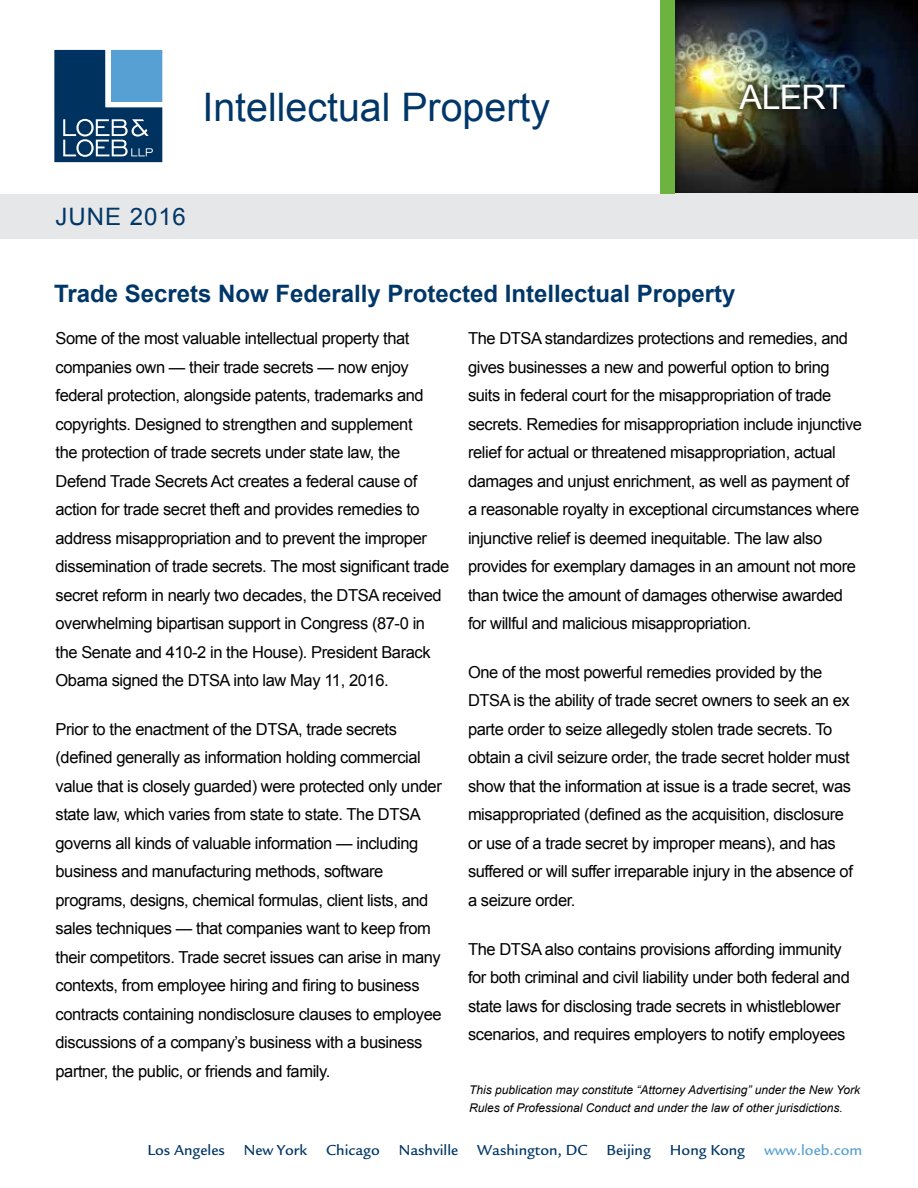
<style>
.page{position:relative;width:918px;height:1188px;background:#fff}
.page>*{position:absolute;margin:0;border:0;box-sizing:border-box;transform-origin:0 0}
.t1{font:39.3px "Arial";color:#003768}
.t2{font:33.75px "Arial";letter-spacing:-.025em;color:#fff}
.t3{font:700 24px "Arial";color:#003768}
.t4{font:24px "Arial";letter-spacing:.04em;color:#003768}
.t5{font:16.5px/28.5px "Arial";letter-spacing:-.025em;color:#000}
.t6{font:500 15px "Legacy Sans";color:#003768}
.t7{font:500 15px "Legacy Sans";color:#56a0d3}
.t8{font:italic 12px/18px "Arial";color:#000}
</style>
<div class="page">
<div style="left:662px;top:0;width:256px;height:195px;background:#000;opacity:.75"></div>
<div style="left:0;top:194px;width:918px;height:45px;background:#e6e7e8"></div>
<div style="left:660px;top:0;width:15px;height:194px;background:#6cb33f"></div>
<svg style="left:55px;top:50px;width:107px;height:112px;background:#32638d"></svg>
<div style="left:734px;top:79px;width:121px;height:40px;background:#000;opacity:.75"></div>
<h1 class="t1" style="left:202px;top:82px;width:349px">Intellectual Property</h1>
<h2 class="t2" style="left:740px;top:75px;width:108px">ALERT</h2>
<h3 class="t4" style="left:56px;top:201px;width:132px">JUNE 2016</h3>
<h3 class="t3" style="left:54px;top:278px;width:683px">Trade Secrets Now Federally Protected Intellectual Property</h3>
<p class="t5" style="left:56px;top:324px;width:395px">Some of the most valuable intellectual property that companies own — their trade secrets — now enjoy federal protection, alongside patents, trademarks and copyrights. Designed to strengthen and supplement<br>the protection of trade secrets under state law, the Defend Trade Secrets Act creates a federal cause of action for trade secret theft and provides remedies to address misappropriation and to prevent the improper dissemination of trade secrets. The most significant trade secret reform in nearly two decades, the DTSA received overwhelming bipartisan support in Congress (87-0 in the Senate and 410-2 in the House). President Barack Obama signed the DTSA into law May 11, 2016.</p>
<p class="t5" style="left:56px;top:715px;width:388px">Prior to the enactment of the DTSA, trade secrets (defined generally as information holding commercial value that is closely guarded) were protected only under state law, which varies from state to state. The DTSA governs all kinds of valuable information — including business and manufacturing methods, software programs, designs, chemical formulas, client lists, and sales techniques — that companies want to keep from their competitors. Trade secret issues can arise in many contexts, from employee hiring and firing to business contracts containing nondisclosure clauses to employee discussions of a company’s business with a business partner, the public, or friends and family.</p>
<p class="t5" style="left:468px;top:324px;width:396px">The DTSA standardizes protections and remedies, and gives businesses a new and powerful option to bring suits in federal court for the misappropriation of trade secrets. Remedies for misappropriation include injunctive relief for actual or threatened misappropriation, actual damages and unjust enrichment, as well as payment of a reasonable royalty in exceptional circumstances where injunctive relief is deemed inequitable. The law also provides for exemplary damages in an amount not more than twice the amount of damages otherwise awarded for willful and malicious misappropriation.</p>
<p class="t5" style="left:468px;top:658px;width:386px">One of the most powerful remedies provided by the DTSA is the ability of trade secret owners to seek an ex parte order to seize allegedly stolen trade secrets. To obtain a civil seizure order, the trade secret holder must show that the information at issue is a trade secret, was misappropriated (defined as the acquisition, disclosure or use of a trade secret by improper means), and has suffered or will suffer irreparable injury in the absence of a seizure order.</p>
<p class="t5" style="left:468px;top:935px;width:383px">The DTSA also contains provisions affording immunity for both criminal and civil liability under both federal and state laws for disclosing trade secrets in whistleblower scenarios, and requires employers to notify employees</p>
<p class="t8" style="left:469px;top:1081px;width:392px">This publication may constitute “Attorney Advertising” under the New York<br>Rules of Professional Conduct and under the law of other jurisdictions.</p>
<p class="t6" style="left:147px;top:1141px;width:79px">Los Angeles</p>
<p class="t6" style="left:244px;top:1141px;width:65px">New York</p>
<p class="t6" style="left:326px;top:1141px;width:55px">Chicago</p>
<p class="t6" style="left:399px;top:1141px;width:61px">Nashville</p>
<p class="t6" style="left:477px;top:1141px;width:112px">Washington, DC</p>
<p class="t6" style="left:607px;top:1141px;width:46px">Beijing</p>
<p class="t6" style="left:670px;top:1141px;width:77px">Hong Kong</p>
<p class="t7" style="left:764px;top:1141px;width:100px">www.loeb.com</p>
</div>
